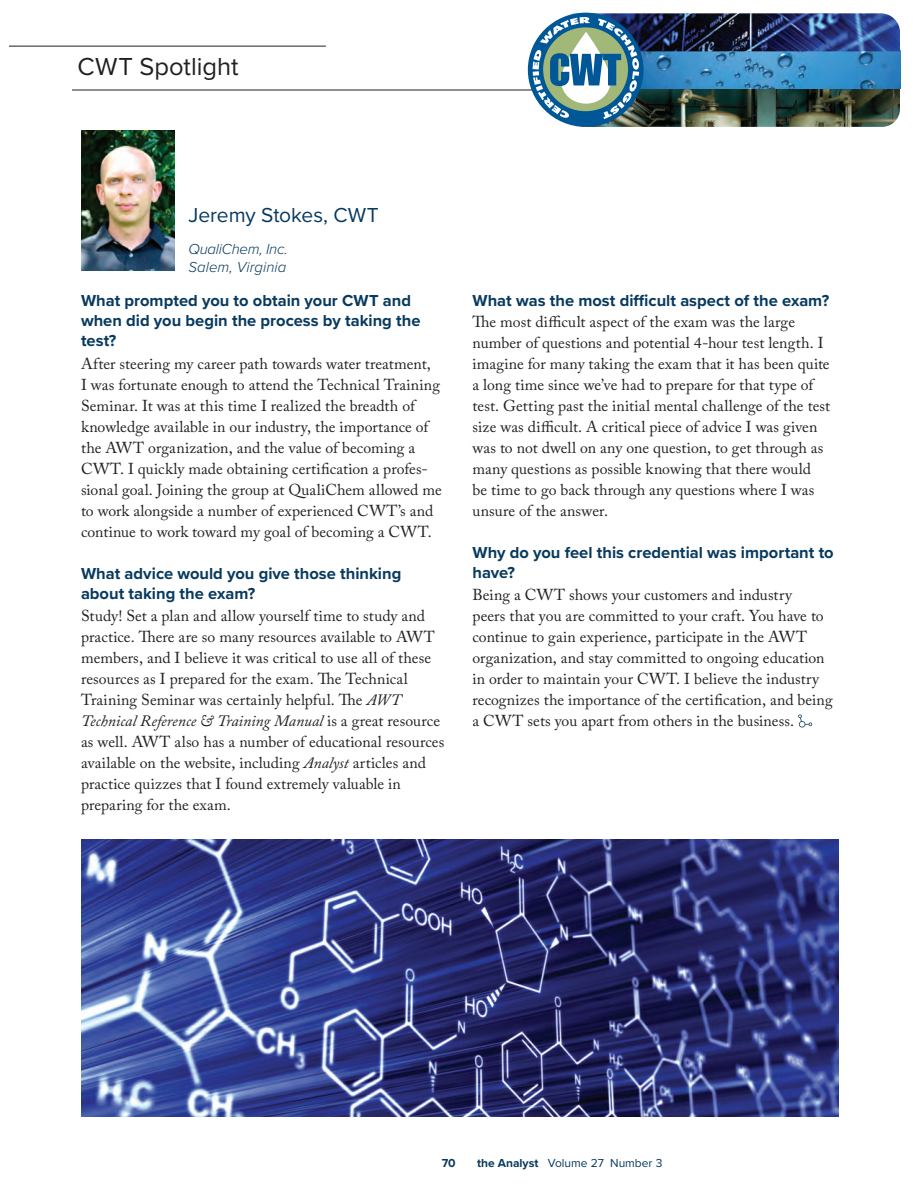
<style>
.page{position:relative;width:918px;height:1188px;background:#fff}
.page>*{position:absolute;margin:0;border:0;box-sizing:border-box;transform-origin:0 0}
.t1{font:25.5px "Proxima Nova";color:#231f20}
.t2{font:21px "Proxima Nova";color:#083a5f}
.t3{font:700 16.5px/19.8px "Proxima Nova";color:#083a5f}
.t4{font:15.75px/21px "Adobe Caslon Pro";letter-spacing:.005em;color:#231f20}
.t5{font:italic 300 15px/18px "Proxima Nova";color:#083a5f}
.t6{font:12px "Proxima Nova";color:#083a5f}
.t7{font:700 12px "Proxima Nova";color:#083a5f}
.s1{font-style:italic}
.s2{font-weight:700}
</style>
<div class="page">
<img style="left:568px;top:89px;width:332px;height:38px">
<hr style="left:72px;top:90px;width:466px;height:1px;background:#231f20">
<hr style="left:9px;top:46px;width:317px;height:1px;background:#231f20">
<img style="left:641px;top:51px;width:259px;height:38px">
<img style="left:572px;top:13px;width:328px;height:38px">
<div style="left:528px;top:13px;width:116px;height:114px;background:#005798;border-radius:50%"></div>
<svg style="left:533px;top:17px;width:106px;height:102px"></svg>
<img style="left:81px;top:131px;width:94px;height:140px">
<svg style="left:798px;top:714px;width:14px;height:14px"></svg>
<img style="left:81px;top:839px;width:757px;height:277px">
<h1 class="t1" style="left:78px;top:57px;width:162px">CWT Spotlight</h1>
<h2 class="t2" style="left:188px;top:207px;width:192px">Jeremy Stokes, CWT</h2>
<p class="t5" style="left:188px;top:239px;width:101px">QualiChem, Inc.<br>Salem, Virginia</p>
<p class="t3" style="left:81px;top:292px;width:341px">What prompted you to obtain your CWT and when did you begin the process by taking the test?</p>
<p class="t4" style="left:81px;top:355px;width:362px">After steering my career path towards water treatment,<br>I was fortunate enough to attend the Technical Training Seminar. It was at this time I realized the breadth of knowledge available in our industry, the importance of the AWT organization, and the value of becoming a CWT. I quickly made obtaining certification a profes&shy;sional goal. Joining the group at QualiChem allowed me to work alongside a number of experienced CWT’s and continue to work toward my goal of becoming a CWT.</p>
<p class="t3" style="left:81px;top:565px;width:322px">What advice would you give those thinking about taking the exam?</p>
<p class="t4" style="left:81px;top:607px;width:365px">Study! Set a plan and allow yourself time to study and practice. There are so many resources available to AWT members, and I believe it was critical to use all of these resources as I prepared for the exam. The Technical Training Seminar was certainly helpful. The <span class="s1">AWT Technical Reference &amp; Training Manual</span> is a great resource as well. AWT also has a number of educational resources available on the website, including <span class="s1">Analyst</span> articles and practice quizzes that I found extremely valuable in preparing for the exam.</p>
<p class="t3" style="left:473px;top:292px;width:358px">What was the most difficult aspect of the exam?</p>
<p class="t4" style="left:473px;top:313px;width:359px">The most difficult aspect of the exam was the large number of questions and potential 4-hour test length. I imagine for many taking the exam that it has been quite a long time since we’ve had to prepare for that type of test. Getting past the initial mental challenge of the test size was difficult. A critical piece of advice I was given was to not dwell on any one question, to get through as many questions as possible knowing that there would<br>be time to go back through any questions where I was unsure of the answer.</p>
<p class="t3" style="left:473px;top:544px;width:363px">Why do you feel this credential was important to have?</p>
<p class="t4" style="left:473px;top:586px;width:362px">Being a CWT shows your customers and industry<br>peers that you are committed to your craft. You have to continue to gain experience, participate in the AWT organization, and stay committed to ongoing education in order to maintain your CWT. I believe the industry recognizes the importance of the certification, and being a CWT sets you apart from others in the business.</p>
<p class="t7" style="left:442px;top:1158px;width:15px">70</p>
<p class="t6" style="left:477px;top:1158px;width:187px"><span class="s2">the Analyst</span> Volume 27 Number 3</p>
</div>
